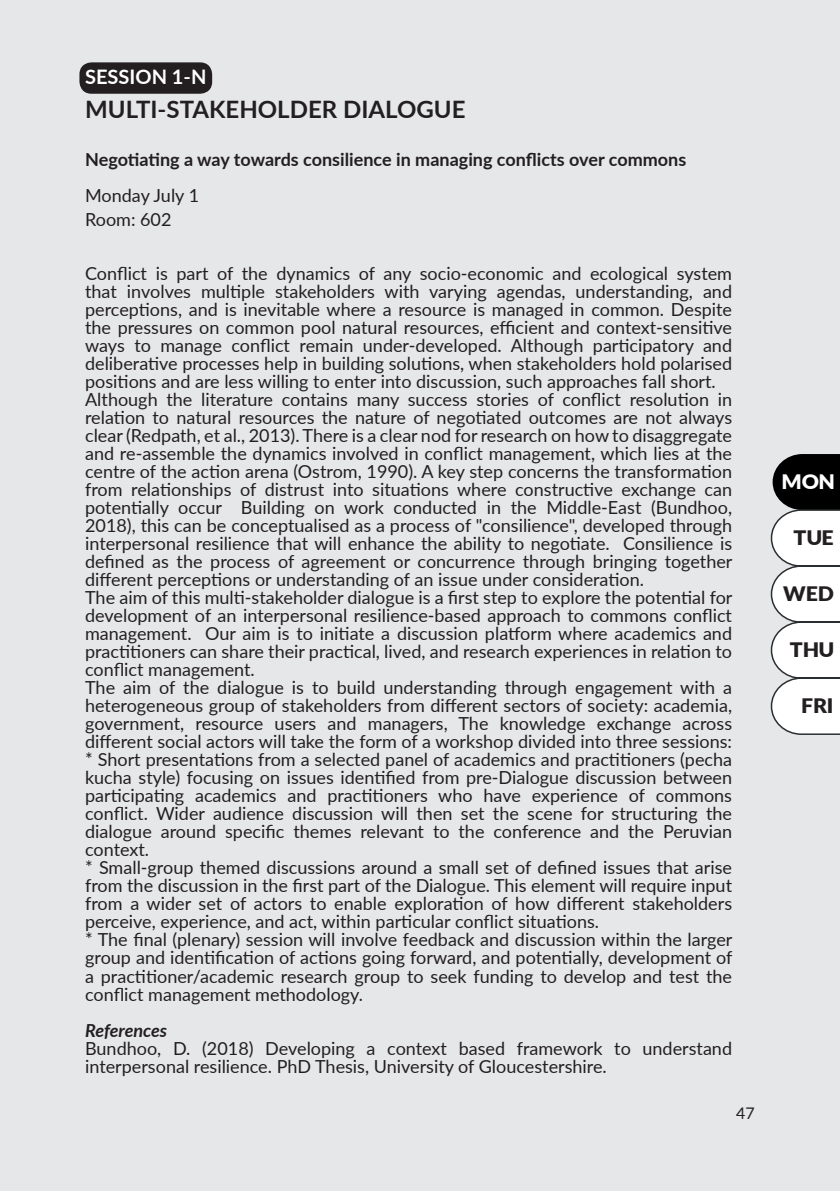
<style>
.page{position:relative;width:840px;height:1191px;background:#fff}
.page>*{position:absolute;margin:0;border:0;box-sizing:border-box;transform-origin:0 0}
.Tittle{font:700 24px "Lato";color:#231f20}
.t1{font:900 20px "Lato";color:#231f20;scale:1.06 1}
.Num_Slots{font:700 20px "Lato";color:#fff}
.t2{font:900 20px "Lato";color:#fff;scale:1.06 1}
.Description{font:18px/18px "Lato";color:#231f20;text-align:justify}
.Chair{font:700 18px "Lato";color:#231f20}
.Description-2{font:italic 700 18px "Lato";letter-spacing:-.005em;color:#231f20}
.aula{font:18px "Lato";color:#231f20}
.t3{font:16px "Lato";color:#231f20}
</style>
<div class="page">
<div style="left:0;top:0;width:839px;height:1191px;background:#e6e7e9"></div>
<svg style="left:770px;top:454px;width:69px;height:281px;background:#c7c7c8"></svg>
<div style="left:79px;top:62px;width:133px;height:32px;background:#231f20;border-radius:12px"></div>
<p class="Num_Slots" style="left:85px;top:62px;width:123px">SESSION 1-N</p>
<p class="Tittle" style="left:85px;top:92px;width:382px">MULTI-STAKEHOLDER DIALOGUE</p>
<p class="Chair" style="left:85px;top:146px;width:602px">Negotiating a way towards consilience in managing conflicts over commons</p>
<p class="Description" style="left:85px;top:186px;width:115px">Monday July 1</p>
<p class="aula" style="left:85px;top:207px;width:88px">Room: 602</p>
<p class="Description" style="left:85px;top:264px;width:648px">Conflict is part of the dynamics of any socio-economic and ecological system that involves multiple stakeholders with varying agendas, understanding, and perceptions, and is inevitable where a resource is managed in common. Despite the pressures on common pool natural resources, efficient and context-sensitive ways to manage conflict remain under-developed. Although participatory and deliberative processes help in building solutions, when stakeholders hold polarised positions and are less willing to enter into discussion, such approaches fall short.</p>
<p class="Description" style="left:85px;top:390px;width:648px">Although the literature contains many success stories of conflict resolution in relation to natural resources the nature of negotiated outcomes are not always clear (Redpath, et al., 2013). There is a clear nod for research on how to disaggregate and re-assemble the dynamics involved in conflict management, which lies at the centre of the action arena (Ostrom, 1990). A key step concerns the transformation from relationships of distrust into situations where constructive exchange can potentially occur Building on work conducted in the Middle-East (Bundhoo, 2018), this can be conceptualised as a process of "consilience", developed through interpersonal resilience that will enhance the ability to negotiate. Consilience is defined as the process of agreement or concurrence through bringing together different perceptions or understanding of an issue under consideration.</p>
<p class="Description" style="left:85px;top:588px;width:648px">The aim of this multi-stakeholder dialogue is a first step to explore the potential for development of an interpersonal resilience-based approach to commons conflict management. Our aim is to initiate a discussion platform where academics and practitioners can share their practical, lived, and research experiences in relation to conflict management.</p>
<p class="Description" style="left:85px;top:678px;width:648px">The aim of the dialogue is to build understanding through engagement with a heterogeneous group of stakeholders from different sectors of society: academia, government, resource users and managers, The knowledge exchange across different social actors will take the form of a workshop divided into three sessions:</p>
<p class="Description" style="left:85px;top:750px;width:648px">* Short presentations from a selected panel of academics and practitioners (pecha kucha style) focusing on issues identified from pre-Dialogue discussion between participating academics and practitioners who have experience of commons conflict. Wider audience discussion will then set the scene for structuring the dialogue around specific themes relevant to the conference and the Peruvian context.</p>
<p class="Description" style="left:85px;top:858px;width:648px">* Small-group themed discussions around a small set of defined issues that arise from the discussion in the first part of the Dialogue. This element will require input from a wider set of actors to enable exploration of how different stakeholders perceive, experience, and act, within particular conflict situations.</p>
<p class="Description" style="left:85px;top:930px;width:648px">* The final (plenary) session will involve feedback and discussion within the larger group and identification of actions going forward, and potentially, development of a practitioner/academic research group to seek funding to develop and test the conflict management methodology.</p>
<p class="Description-2" style="left:85px;top:1016px;width:84px">References</p>
<p class="Description" style="left:85px;top:1038px;width:648px">Bundhoo, D. (2018) Developing a context based framework to understand interpersonal resilience. PhD Thesis, University of Gloucestershire.</p>
<p class="t3" style="left:735px;top:1101px;width:20px">47</p>
<p class="t2" style="left:781px;top:467px;width:52px">MON</p>
<p class="t1" style="left:793px;top:522px;width:40px">TUE</p>
<p class="t1" style="left:782px;top:578px;width:50px">WED</p>
<p class="t1" style="left:789px;top:634px;width:44px">THU</p>
<p class="t1" style="left:800px;top:690px;width:32px">FRI</p>
</div>
